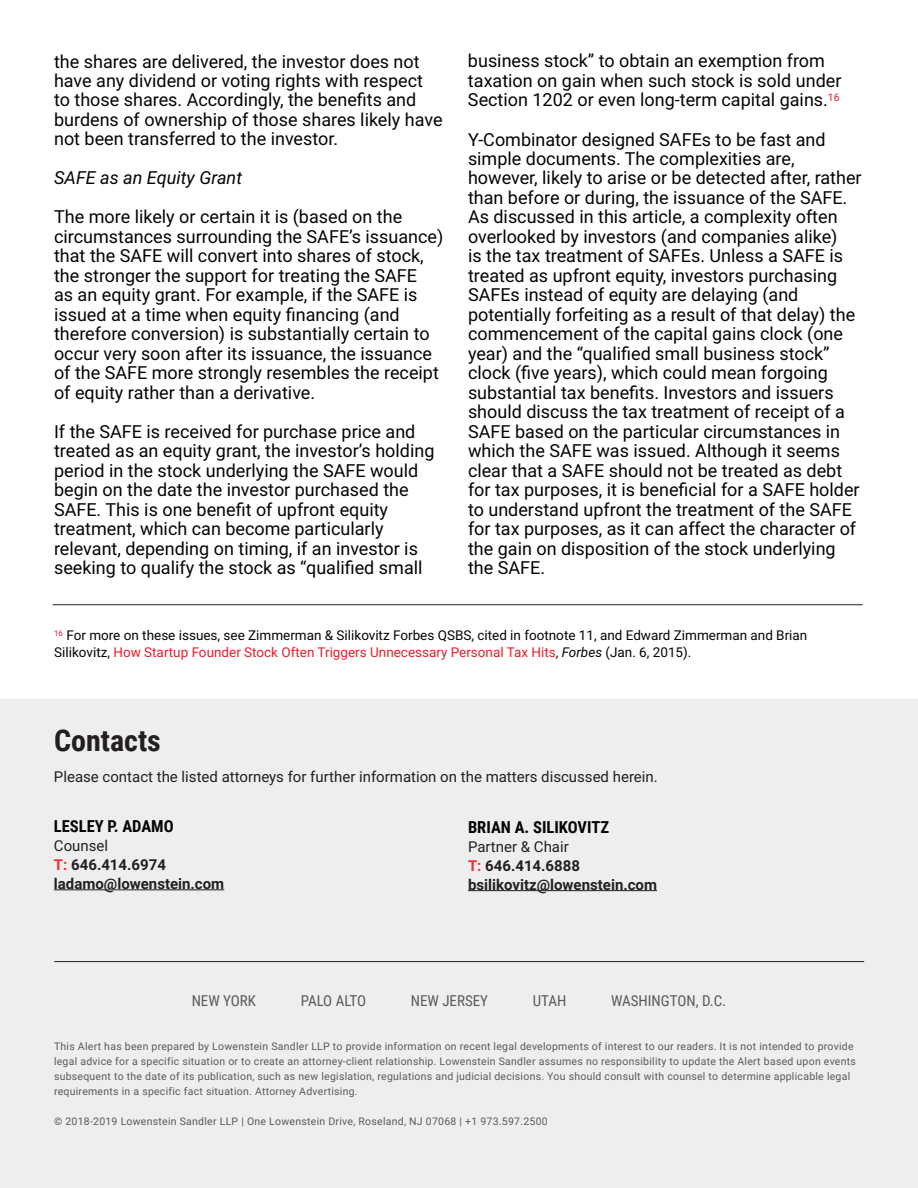
<style>
.page{position:relative;width:918px;height:1188px;background:#fff}
.page>*{position:absolute;margin:0;border:0;box-sizing:border-box;transform-origin:0 0}
.t1{font:700 30px "Roboto Condensed";color:#231f20}
.t2{font:18px/19.5px "Roboto";color:#040503}
.t3{font:italic 18px "Roboto";color:#040503}
.t4{font:700 16.5px "Roboto Condensed";color:#040503}
.t5{font:700 15px/18.8px "Roboto";color:#231f20}
.t6{font:15px "Roboto";color:#231f20}
.t7{font:15px "Roboto Condensed";color:#5a595b}
.t8{font:15px "Roboto Condensed";letter-spacing:-.025em;color:#5a595b}
.t9{font:13.5px/16.5px "Roboto";color:#040503}
.t10{font:10.5px/15px "Roboto";letter-spacing:.025em;color:#5a595b}
.s1{color:#eb1c2c}
.s2{font-style:italic}
.s3{font-weight:400}
.s4{color:#ee3037}
</style>
<div class="page">
<div style="left:0;top:699px;width:918px;height:489px;background:#eeeeef"></div>
<hr style="left:54px;top:889px;width:170px;height:1px;background:#231f20">
<hr style="left:54px;top:961px;width:810px;height:1px;background:#231f20">
<hr style="left:468px;top:890px;width:189px;height:1px;background:#231f20">
<hr style="left:53px;top:604px;width:810px;height:1px;background:#231f20">
<p class="t2" style="left:54px;top:51px;width:390px">the shares are delivered, the investor does not have any dividend or voting rights with respect to those shares. Accordingly, the benefits and burdens of ownership of those shares likely have not been transferred to the investor.</p>
<p class="t3" style="left:54px;top:165px;width:190px">SAFE as an Equity Grant</p>
<p class="t2" style="left:54px;top:207px;width:391px">The more likely or certain it is (based on the circumstances surrounding the SAFE’s issuance) that the SAFE will convert into shares of stock, the stronger the support for treating the SAFE<br>as an equity grant. For example, if the SAFE is issued at a time when equity financing (and therefore conversion) is substantially certain to occur very soon after its issuance, the issuance of the SAFE more strongly resembles the receipt of equity rather than a derivative.</p>
<p class="t2" style="left:54px;top:421px;width:382px">If the SAFE is received for purchase price and treated as an equity grant, the investor’s holding period in the stock underlying the SAFE would begin on the date the investor purchased the SAFE. This is one benefit of upfront equity treatment, which can become particularly relevant, depending on timing, if an investor is seeking to qualify the stock as “qualified small</p>
<p class="t2" style="left:468px;top:51px;width:375px">business stock” to obtain an exemption from taxation on gain when such stock is sold under<br>Section 1202 or even long-term capital gains.<sup>16</sup></p>
<p class="t2" style="left:468px;top:129px;width:395px">Y-Combinator designed SAFEs to be fast and simple documents. The complexities are, however, likely to arise or be detected after, rather than before or during, the issuance of the SAFE.<br>As discussed in this article, a complexity often overlooked by investors (and companies alike)<br>is the tax treatment of SAFEs. Unless a SAFE is treated as upfront equity, investors purchasing SAFEs instead of equity are delaying (and potentially forfeiting as a result of that delay) the commencement of the capital gains clock (one year) and the “qualified small business stock” clock (five years), which could mean forgoing substantial tax benefits. Investors and issuers should discuss the tax treatment of receipt of a SAFE based on the particular circumstances in which the SAFE was issued. Although it seems clear that a SAFE should not be treated as debt for tax purposes, it is beneficial for a SAFE holder to understand upfront the treatment of the SAFE for tax purposes, as it can affect the character of the gain on disposition of the stock underlying the SAFE.</p>
<p class="t9" style="left:54px;top:627px;width:755px"><sup>16</sup> For more on these issues, see Zimmerman &amp; Silikovitz Forbes QSBS, cited in footnote 11, and Edward Zimmerman and Brian<br>Silikovitz, <span class="s1">How Startup Founder Stock Often Triggers Unnecessary Personal Tax Hits</span>, <span class="s2">Forbes</span> (Jan. 6, 2015).</p>
<h1 class="t1" style="left:54px;top:719px;width:108px">Contacts</h1>
<p class="t6" style="left:54px;top:766px;width:605px">Please contact the listed attorneys for further information on the matters discussed herein.</p>
<p class="t4" style="left:468px;top:816px;width:143px">BRIAN A. SILIKOVITZ</p>
<p class="t5" style="left:468px;top:837px;width:191px"><span class="s3">Partner &amp; Chair<br></span><span class="s4">T:</span> 646.414.6888 bsilikovitz@lowenstein.com</p>
<p class="t4" style="left:54px;top:815px;width:121px">LESLEY P. ADAMO</p>
<p class="t5" style="left:54px;top:836px;width:172px"><span class="s3">Counsel<br></span><span class="s4">T:</span> 646.414.6974 ladamo@lowenstein.com</p>
<p class="t7" style="left:192px;top:990px;width:66px">NEW YORK</p>
<p class="t8" style="left:301px;top:990px;width:67px">PALO ALTO</p>
<p class="t7" style="left:411px;top:990px;width:79px">NEW JERSEY</p>
<p class="t7" style="left:533px;top:990px;width:35px">UTAH</p>
<p class="t7" style="left:611px;top:990px;width:117px">WASHINGTON, D.C.</p>
<p class="t10" style="left:54px;top:1039px;width:803px">This Alert has been prepared by Lowenstein Sandler LLP to provide information on recent legal developments of interest to our readers. It is not intended to provide legal advice for a specific situation or to create an attorney-client relationship. Lowenstein Sandler assumes no responsibility to update the Alert based upon events subsequent to the date of its publication, such as new legislation, regulations and judicial decisions. You should consult with counsel to determine applicable legal requirements in a specific fact situation. Attorney Advertising.</p>
<p class="t10" style="left:54px;top:1114px;width:495px">© 2018-2019 Lowenstein Sandler LLP | One Lowenstein Drive, Roseland, NJ 07068 | +1 973.597.2500</p>
</div>
